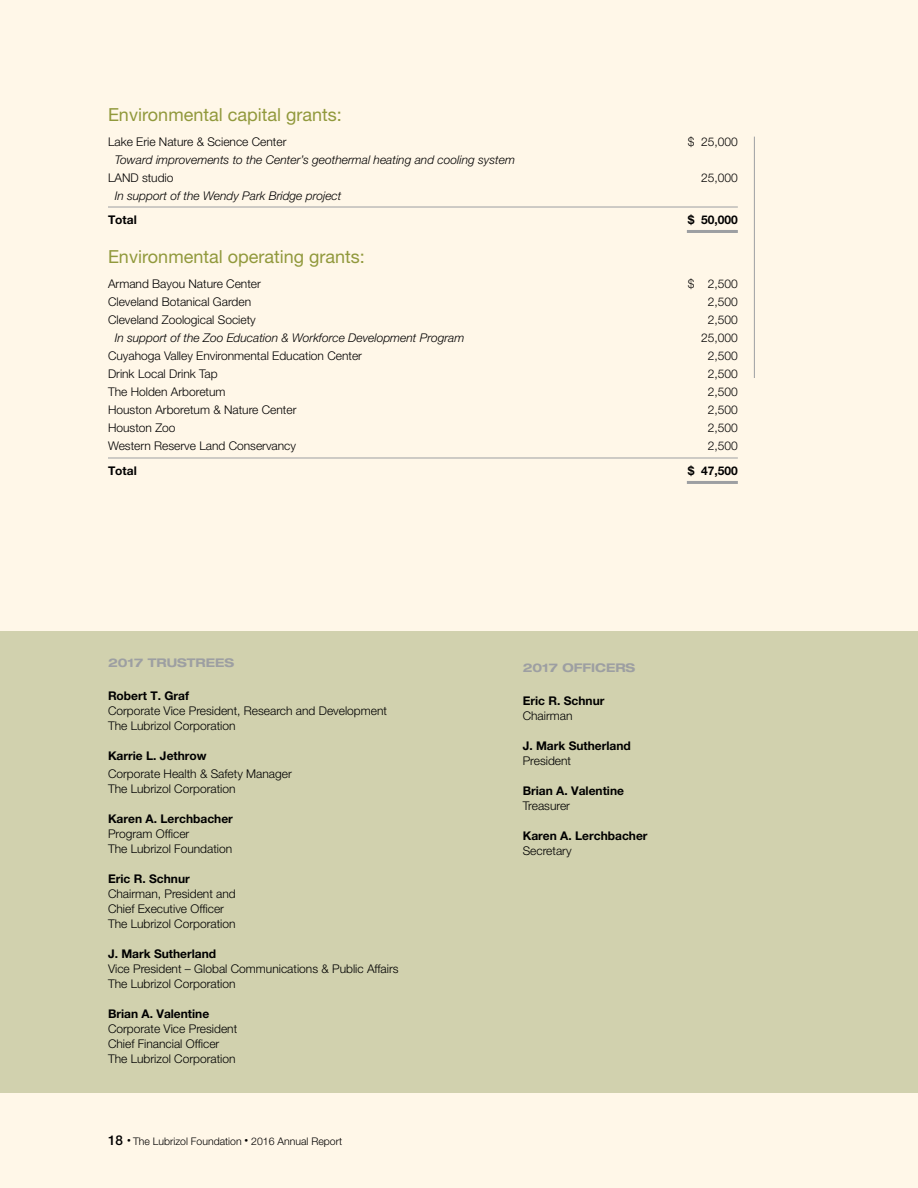
<style>
.page{position:relative;width:918px;height:1188px;background:#fff7e8}
.page>*{position:absolute;margin:0;border:0;box-sizing:border-box;transform-origin:0 0}
.t1{font:18px "Helvetica Neue LT Pro";color:#91993c}
.t2{font:300 12px/15px "Helvetica Neue LT Pro";color:#000}
.t3{font:700 12px "Helvetica Neue LT Pro";color:#000}
.t4{font:italic 300 12px "Helvetica Neue LT Pro";color:#000}
.t5{font:700 expanded 12px "Helvetica Neue LT Pro";color:#9d9fa2}
.t6{font:300 10.5px "Helvetica Neue LT Pro";color:#000}
.s1{font-weight:500;font-size:13.5px}
.s2{font-size:7.5px}
</style>
<div class="page">
<div style="left:0;top:632px;width:918px;height:461px;background:#d1d1ae"></div>
<hr style="left:754px;top:137px;width:1px;height:241px;background:#9d9fa2">
<hr style="left:108px;top:207px;width:630px;height:1px;background:#9d9fa2">
<hr style="left:687px;top:230px;width:51px;height:3px;background:#9d9fa2">
<hr style="left:108px;top:458px;width:630px;height:1px;background:#9d9fa2">
<hr style="left:687px;top:481px;width:51px;height:3px;background:#9d9fa2">
<h1 class="t1" style="left:108px;top:104px;width:235px">Environmental capital grants:</h1>
<p class="t2" style="left:108px;top:134px;width:180px">Lake Erie Nature &amp; Science Center</p>
<p class="t2" style="left:688px;top:134px;width:52px">$ 25,000</p>
<p class="t4" style="left:115px;top:152px;width:402px">Toward improvements to the Center’s geothermal heating and cooling system</p>
<p class="t2" style="left:108px;top:170px;width:67px">LAND studio</p>
<p class="t2" style="left:701px;top:170px;width:38px">25,000</p>
<p class="t4" style="left:115px;top:188px;width:228px">In support of the Wendy Park Bridge project</p>
<p class="t3" style="left:108px;top:213px;width:30px">Total</p>
<p class="t3" style="left:688px;top:213px;width:52px">$ 50,000</p>
<h1 class="t1" style="left:108px;top:246px;width:258px">Environmental operating grants:</h1>
<p class="t2" style="left:108px;top:276px;width:154px">Armand Bayou Nature Center</p>
<p class="t2" style="left:688px;top:276px;width:52px">$ 2,500</p>
<p class="t2" style="left:108px;top:294px;width:145px">Cleveland Botanical Garden</p>
<p class="t2" style="left:708px;top:294px;width:32px">2,500</p>
<p class="t2" style="left:108px;top:312px;width:149px">Cleveland Zoological Society</p>
<p class="t2" style="left:708px;top:312px;width:32px">2,500</p>
<p class="t4" style="left:115px;top:331px;width:351px">In support of the Zoo Education &amp; Workforce Development Program</p>
<p class="t2" style="left:701px;top:330px;width:38px">25,000</p>
<p class="t2" style="left:108px;top:348px;width:256px">Cuyahoga Valley Environmental Education Center</p>
<p class="t2" style="left:708px;top:348px;width:32px">2,500</p>
<p class="t2" style="left:108px;top:366px;width:111px">Drink Local Drink Tap</p>
<p class="t2" style="left:708px;top:366px;width:32px">2,500</p>
<p class="t2" style="left:108px;top:384px;width:119px">The Holden Arboretum</p>
<p class="t2" style="left:708px;top:384px;width:32px">2,500</p>
<p class="t2" style="left:108px;top:402px;width:190px">Houston Arboretum &amp; Nature Center</p>
<p class="t2" style="left:708px;top:402px;width:32px">2,500</p>
<p class="t2" style="left:108px;top:420px;width:69px">Houston Zoo</p>
<p class="t2" style="left:708px;top:420px;width:32px">2,500</p>
<p class="t2" style="left:108px;top:438px;width:190px">Western Reserve Land Conservancy</p>
<p class="t2" style="left:708px;top:438px;width:32px">2,500</p>
<p class="t3" style="left:108px;top:463px;width:30px">Total</p>
<p class="t3" style="left:688px;top:463px;width:52px">$ 47,500</p>
<p class="t5" style="left:108px;top:656px;width:128px">2017 TRUSTREES</p>
<p class="t3" style="left:108px;top:689px;width:83px">Robert T. Graf</p>
<p class="t2" style="left:108px;top:703px;width:281px">Corporate Vice President, Research and Development<br>The Lubrizol Corporation</p>
<p class="t3" style="left:108px;top:749px;width:100px">Karrie L. Jethrow</p>
<p class="t2" style="left:108px;top:766px;width:185px">Corporate Health &amp; Safety Manager<br>The Lubrizol Corporation</p>
<p class="t3" style="left:108px;top:812px;width:126px">Karen A. Lerchbacher</p>
<p class="t2" style="left:108px;top:826px;width:126px">Program Officer<br>The Lubrizol Foundation</p>
<p class="t3" style="left:108px;top:872px;width:83px">Eric R. Schnur</p>
<p class="t2" style="left:108px;top:886px;width:129px">Chairman, President and<br>Chief Executive Officer<br>The Lubrizol Corporation</p>
<p class="t3" style="left:108px;top:947px;width:110px">J. Mark Sutherland</p>
<p class="t2" style="left:108px;top:961px;width:292px">Vice President – Global Communications &amp; Public Affairs<br>The Lubrizol Corporation</p>
<p class="t3" style="left:108px;top:1007px;width:103px">Brian A. Valentine</p>
<p class="t2" style="left:108px;top:1021px;width:131px">Corporate Vice President<br>Chief Financial Officer<br>The Lubrizol Corporation</p>
<p class="t6" style="left:108px;top:1135px;width:236px"><span class="s1">18</span> <span class="s2">•</span> The Lubrizol Foundation <span class="s2">•</span> 2016 Annual Report</p>
<p class="t5" style="left:523px;top:660px;width:114px">2017 OFFICERS</p>
<p class="t3" style="left:523px;top:693px;width:83px">Eric R. Schnur</p>
<p class="t2" style="left:523px;top:708px;width:51px">Chairman</p>
<p class="t3" style="left:523px;top:738px;width:110px">J. Mark Sutherland</p>
<p class="t2" style="left:523px;top:753px;width:50px">President</p>
<p class="t3" style="left:523px;top:783px;width:103px">Brian A. Valentine</p>
<p class="t2" style="left:523px;top:798px;width:49px">Treasurer</p>
<p class="t3" style="left:523px;top:828px;width:126px">Karen A. Lerchbacher</p>
<p class="t2" style="left:523px;top:843px;width:50px">Secretary</p>
</div>
